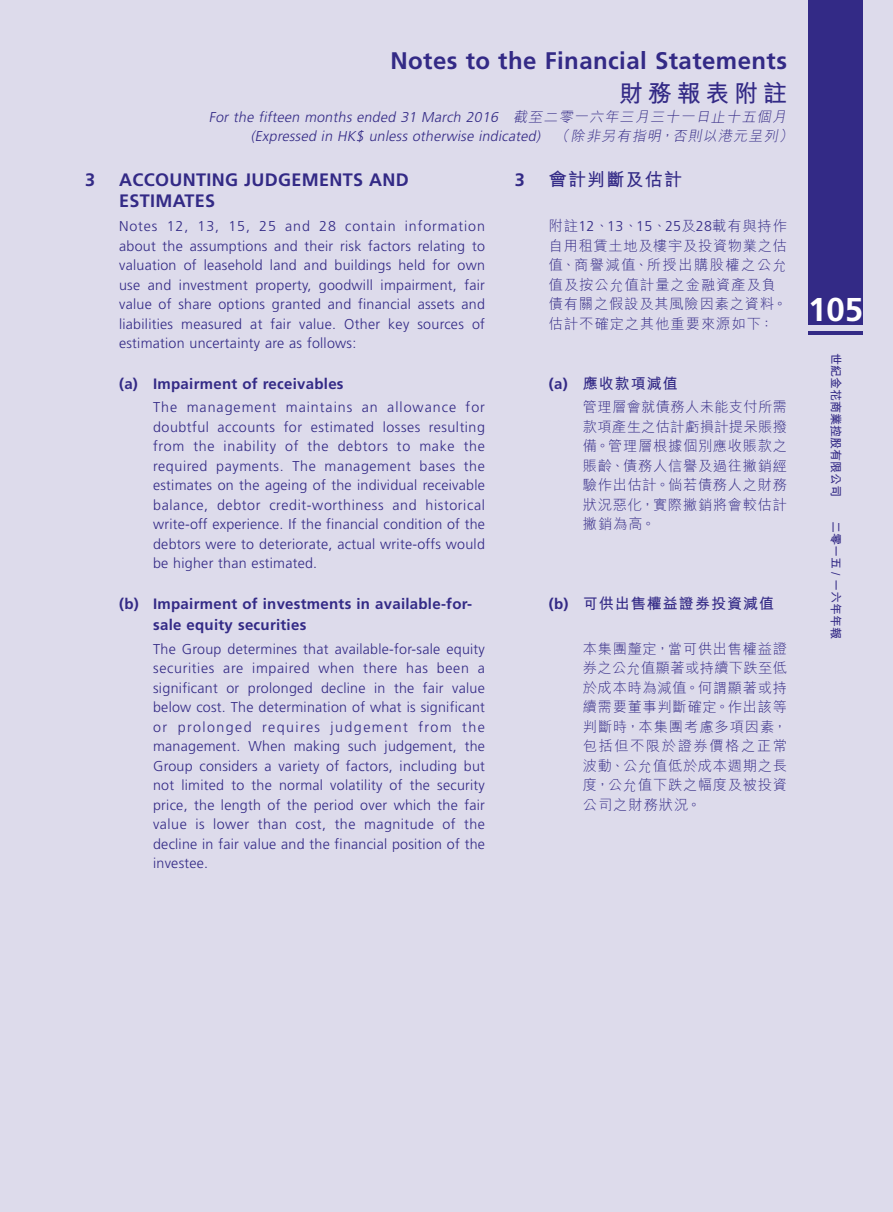
<style>
.page{position:relative;width:893px;height:1212px;background:#fff}
.page>*{position:absolute;margin:0;border:0;box-sizing:border-box;transform-origin:0 0}
.t1{font:700 33px "Frutiger LT Std";color:#fff}
.t2{font:700 24px "Frutiger LT Std";letter-spacing:.02em;color:#332a86}
.t3{font:24px "M Hei HK Bold E Ten B5 H";letter-spacing:.2em;color:#332a86}
.t4{font:700 18px/21px "Frutiger LT Std";letter-spacing:.02em;color:#332a86}
.t5{font:18px "M Hei HK Bold E Ten B5 H";letter-spacing:.07em;color:#332a86}
.t6{font:700 15px/21px "Frutiger LT Std";letter-spacing:.02em;color:#332a86}
.t7{font:15px "M Hei HK Bold E Ten B5 H";letter-spacing:.07em;color:#332a86}
.t8{font:300 14.25px/19.5px "Frutiger LT Std";letter-spacing:.02em;color:#332a86;text-align:justify}
.t9{font:14.25px/19.5px "M Hei HK Light E Ten B5 H";letter-spacing:.06em;color:#332a86;text-align:justify}
.t10{font:italic 300 14.25px/19.5px "Frutiger LT Std";color:#332a86}
.t11{font:12px "M Hei HK Bold E Ten B5 H";color:#332a86}
.s1{font-family:"M Hei HK Light E Ten B5 H";font-weight:400}
.s2{font-family:"Frutiger LT Std";font-weight:300}
.s3{font-family:"Frutiger LT Std";font-weight:700}
</style>
<div class="page">
<div style="left:0;top:0;width:892px;height:1212px;background:#dddbeb"></div>
<div style="left:808px;top:0;width:55px;height:324px;background:#332a86"></div>
<hr style="left:808px;top:331px;width:55px;height:3px;background:#332a86">
<h2 class="t2" style="left:390px;top:51px;width:398px">Notes to the Financial Statements</h2>
<h2 class="t3" style="left:619px;top:84px;width:169px">財務報表附註</h2>
<p class="t10" style="left:251px;top:108px;width:546px;text-indent:-42px">For the fifteen months ended 31 March 2016 <span class="s1">截至二零一六年三月三十一日止十五個月</span>(Expressed in HK$ unless otherwise indicated) <span class="s1">（除非另有指明，否則以港元呈列）</span></p>
<p class="t4" style="left:514px;top:171px;width:12px">3</p>
<p class="t5" style="left:548px;top:173px;width:135px">會計判斷及估計</p>
<p class="t9" style="left:548px;top:218px;width:240px;text-align:left">附註<span class="s2">12</span>、<span class="s2">13</span>、<span class="s2">15</span>、<span class="s2">25</span>及<span class="s2">28</span>載有與持作自用租賃土地及樓宇及投資物業之估值、商譽減值、所授出購股權之公允值及按公允值計量之金融資產及負債有關之假設及其風險因素之資料。估計不確定之其他重要來源如下：</p>
<p class="t4" style="left:85px;top:171px;width:12px">3</p>
<p class="t4" style="left:119px;top:171px;width:291px">ACCOUNTING JUDGEMENTS AND<br>ESTIMATES</p>
<p class="t8" style="left:119px;top:217px;width:367px">Notes 12, 13, 15, 25 and 28 contain information about the assumptions and their risk factors relating to valuation of leasehold land and buildings held for own use and investment property, goodwill impairment, fair value of share options granted and financial assets and liabilities measured at fair value. Other key sources of estimation uncertainty are as follows:</p>
<p class="t6" style="left:119px;top:374px;width:226px">(a) Impairment of receivables</p>
<p class="t8" style="left:153px;top:398px;width:333px">The management maintains an allowance for doubtful accounts for estimated losses resulting from the inability of the debtors to make the required payments. The management bases the estimates on the ageing of the individual receivable balance, debtor credit-worthiness and historical write-off experience. If the financial condition of the debtors were to deteriorate, actual write-offs would be higher than estimated.</p>
<p class="t6" style="left:153px;top:594px;width:320px;text-indent:-34px">(b) Impairment of investments in available-for&shy;sale equity securities</p>
<p class="t8" style="left:153px;top:640px;width:333px">The Group determines that available-for-sale equity securities are impaired when there has been a significant or prolonged decline in the fair value below cost. The determination of what is significant or prolonged requires judgement from the management. When making such judgement, the Group considers a variety of factors, including but not limited to the normal volatility of the security price, the length of the period over which the fair value is lower than cost, the magnitude of the decline in fair value and the financial position of the investee.</p>
<p class="t7" style="left:548px;top:377px;width:131px"><span class="s3">(a)</span> 應收款項減值</p>
<p class="t9" style="left:583px;top:399px;width:206px">管理層會就債務人未能支付所需款項產生之估計虧損計提呆賬撥備。管理層根據個別應收賬款之賬齡、債務人信譽及過往撇銷經驗作出估計。倘若債務人之財務狀況惡化，實際撇銷將會較估計撇銷為高。</p>
<p class="t7" style="left:548px;top:598px;width:227px"><span class="s3">(b)</span> 可供出售權益證券投資減值</p>
<p class="t9" style="left:583px;top:640px;width:206px">本集團釐定，當可供出售權益證券之公允值顯著或持續下跌至低於成本時為減值。何謂顯著或持續需要董事判斷確定。作出該等判斷時，本集團考慮多項因素，包括但不限於證券價格之正常波動、公允值低於成本週期之長度，公允值下跌之幅度及被投資公司之財務狀況。</p>
<h1 class="t1" style="left:808px;top:295px;width:56px">105</h1>
<p class="t11" style="left:840px;top:353px;width:146px;rotate:90deg">世紀金花商業控股有限公司</p>
<p class="t11" style="left:840px;top:521px;width:119px;rotate:90deg">二零一五 / 一六年年報</p>
</div>
